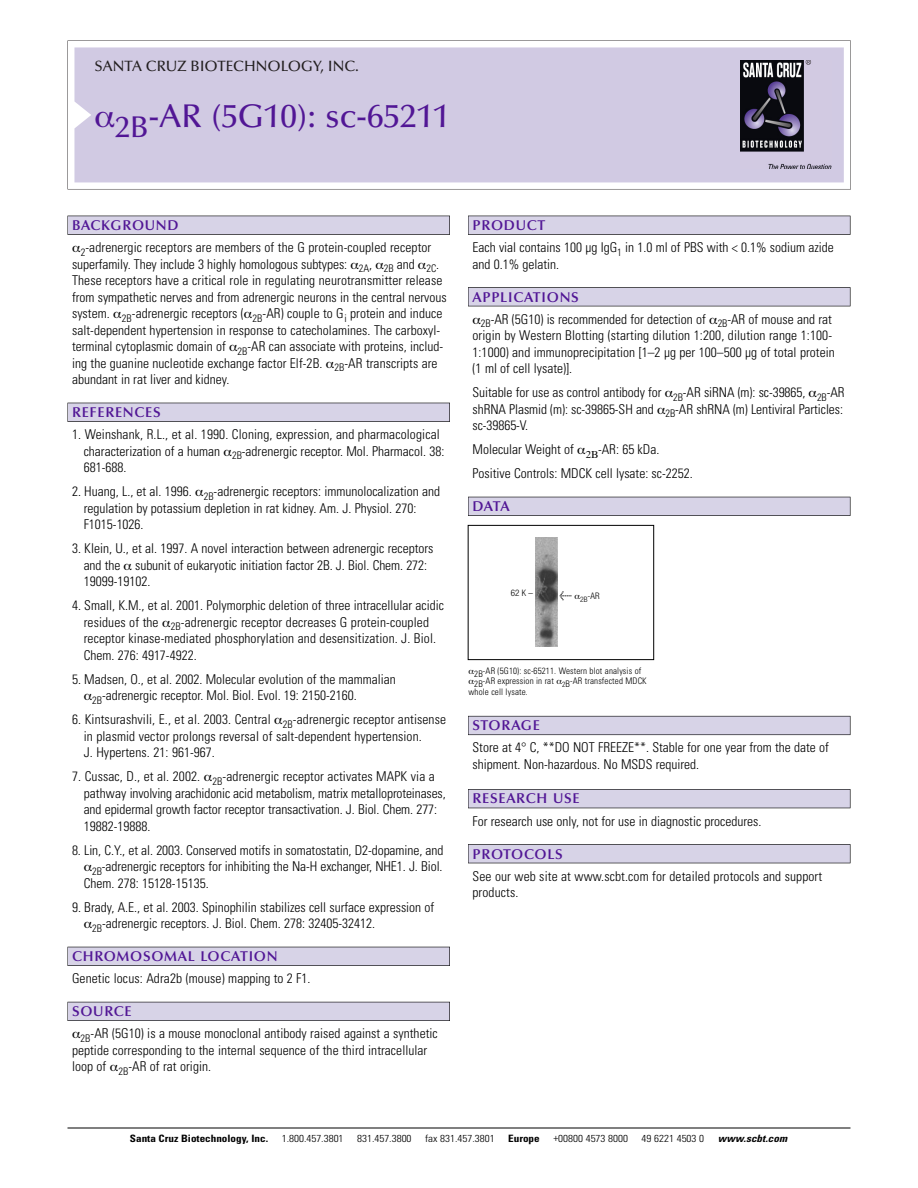
<style>
.page{position:relative;width:918px;height:1188px;background:#fff}
.page>*{position:absolute;margin:0;border:0;box-sizing:border-box;transform-origin:0 0}
.t1{font:500 33px "Optima";color:#511695}
.t2{font:500 15px "Optima";color:#231f20}
.t3{font:600 14.25px "Optima";letter-spacing:.05em;color:#511695}
.t4{font:300 condensed 13.5px/16.5px "Univers";color:#000}
.t5{font:300 condensed 10.2px "Univers";color:#000;scale:1.1 1}
.t6{font:700 condensed 10.2px "Univers";color:#000;scale:1.1 1}
.t7{font:italic 700 condensed 10.2px "Univers";letter-spacing:.005em;color:#000;scale:1.1 1}
.t8{font:300 condensed 9px "Univers";letter-spacing:.015em;color:#000}
.t9{font:300 condensed 9px "Helvetica Neue";color:#000}
.s1{font-family:"Meta Plus";font-weight:400;font-stretch:normal;font-size:10.5px}
</style>
<div class="page">
<svg style="left:68px;top:40px;width:783px;height:149px"></svg>
<div style="left:74px;top:47px;width:770px;height:135px;background:#d1cae3"></div>
<img style="left:741px;top:60px;width:90px;height:108px">
<div style="left:68px;top:216px;width:382px;height:19px;background:#525155"></div>
<div style="left:68px;top:216px;width:381px;height:18px;background:#d7d3e7"></div>
<div style="left:68px;top:403px;width:382px;height:19px;background:#515055"></div>
<div style="left:68px;top:403px;width:381px;height:18px;background:#d7d3e7"></div>
<div style="left:68px;top:947px;width:382px;height:19px;background:#525158"></div>
<div style="left:68px;top:947px;width:381px;height:18px;background:#d7d3e7"></div>
<div style="left:68px;top:1002px;width:382px;height:19px;background:#54535a"></div>
<div style="left:68px;top:1002px;width:381px;height:18px;background:#d7d3e7"></div>
<div style="left:468px;top:216px;width:382px;height:19px;background:#525155"></div>
<div style="left:468px;top:216px;width:382px;height:18px;background:#d7d3e7"></div>
<div style="left:468px;top:287px;width:382px;height:19px;background:#525155"></div>
<div style="left:468px;top:288px;width:382px;height:18px;background:#d7d3e7"></div>
<div style="left:468px;top:497px;width:382px;height:19px;background:#525158"></div>
<div style="left:468px;top:497px;width:382px;height:18px;background:#d7d3e7"></div>
<div style="left:468px;top:716px;width:382px;height:19px;background:#66646e"></div>
<div style="left:468px;top:716px;width:382px;height:18px;background:#d7d3e7"></div>
<div style="left:468px;top:789px;width:382px;height:19px;background:#525158"></div>
<div style="left:468px;top:790px;width:382px;height:18px;background:#d7d3e7"></div>
<div style="left:468px;top:844px;width:382px;height:19px;background:#525156"></div>
<div style="left:468px;top:845px;width:382px;height:18px;background:#d7d3e7"></div>
<hr style="left:68px;top:1128px;width:782px;height:1px;background:#000">
<div style="left:468px;top:525px;width:186px;height:135px;border:1px solid #000"></div>
<img style="left:535px;top:537px;width:22px;height:110px">
<svg style="left:96px;top:112px;width:18px;height:16px"></svg>
<p class="t2" style="left:94px;top:61px;width:266px">SANTA CRUZ BIOTECHNOLOGY, INC.</p>
<h1 class="t1" style="left:115px;top:103px;width:336px"><sub>2B</sub>-AR (5G10): sc-65211</h1>
<p class="t3" style="left:72px;top:219px;width:108px">BACKGROUND</p>
<p class="t4" style="left:72px;top:240px;width:376px;text-indent:9px"><sub>2</sub>-adrenergic receptors are members of the G protein-coupled receptor superfamily. They include 3 highly homologous subtypes: <sub>2A</sub>, <sub>2B</sub> and <sub>2C</sub>.<br>These receptors have a critical role in regulating neurotransmitter release from sympathetic nerves and from adrenergic neurons in the central nervous system. <sub>2B</sub>-adrenergic receptors ( <sub>2B</sub>-AR) couple to G<sub>i</sub> protein and induce salt-dependent hypertension in response to catecholamines. The carboxyl&shy;terminal cytoplasmic domain of <sub>2B</sub>-AR can associate with proteins, includ&shy;ing the guanine nucleotide exchange factor Elf-2B. <sub>2B</sub>-AR transcripts are abundant in rat liver and kidney.</p>
<p class="t3" style="left:72px;top:407px;width:90px">REFERENCES</p>
<p class="t4" style="left:84px;top:427px;width:362px;text-indent:-12px">1. Weinshank, R.L., et al. 1990. Cloning, expression, and pharmacological characterization of a human <sub>2B</sub>-adrenergic receptor. Mol. Pharmacol. 38:<br>681-688.</p>
<p class="t4" style="left:84px;top:484px;width:358px;text-indent:-12px">2. Huang, L., et al. 1996. <sub>2B</sub>-adrenergic receptors: immunolocalization and regulation by potassium depletion in rat kidney. Am. J. Physiol. 270:<br>F1015-1026.</p>
<p class="t4" style="left:84px;top:541px;width:351px;text-indent:-12px">3. Klein, U., et al. 1997. A novel interaction between adrenergic receptors and the subunit of eukaryotic initiation factor 2B. J. Biol. Chem. 272:<br>19099-19102.</p>
<p class="t4" style="left:84px;top:598px;width:362px;text-indent:-12px">4. Small, K.M., et al. 2001. Polymorphic deletion of three intracellular acidic residues of the <sub>2B</sub>-adrenergic receptor decreases G protein-coupled receptor kinase-mediated phosphorylation and desensitization. J. Biol.<br>Chem. 276: 4917-4922.</p>
<p class="t4" style="left:92px;top:672px;width:305px;text-indent:-20px">5. Madsen, O., et al. 2002. Molecular evolution of the mammalian<br><sub>2B</sub>-adrenergic receptor. Mol. Biol. Evol. 19: 2150-2160.</p>
<p class="t4" style="left:84px;top:712px;width:364px;text-indent:-12px">6. Kintsurashvili, E., et al. 2003. Central <sub>2B</sub>-adrenergic receptor antisense in plasmid vector prolongs reversal of salt-dependent hypertension.<br>J. Hypertens. 21: 961-967.</p>
<p class="t4" style="left:84px;top:769px;width:364px;text-indent:-12px">7. Cussac, D., et al. 2002. <sub>2B</sub>-adrenergic receptor activates MAPK via a pathway involving arachidonic acid metabolism, matrix metalloproteinases, and epidermal growth factor receptor transactivation. J. Biol. Chem. 277:<br>19882-19888.</p>
<p class="t4" style="left:72px;top:843px;width:373px">8. Lin, C.Y., et al. 2003. Conserved motifs in somatostatin, D2-dopamine, and</p>
<p class="t4" style="left:92px;top:859px;width:352px"><sub>2B</sub>-adrenergic receptors for inhibiting the Na-H exchanger, NHE1. J. Biol.</p>
<p class="t4" style="left:84px;top:876px;width:126px">Chem. 278: 15128-15135.</p>
<p class="t4" style="left:92px;top:900px;width:344px;text-indent:-20px">9. Brady, A.E., et al. 2003. Spinophilin stabilizes cell surface expression of<br><sub>2B</sub>-adrenergic receptors. J. Biol. Chem. 278: 32405-32412.</p>
<p class="t3" style="left:72px;top:951px;width:207px">CHROMOSOMAL LOCATION</p>
<p class="t4" style="left:72px;top:971px;width:240px">Genetic locus: Adra2b (mouse) mapping to 2 F1.</p>
<p class="t3" style="left:72px;top:1006px;width:61px">SOURCE</p>
<p class="t4" style="left:72px;top:1026px;width:367px;text-indent:9px"><sub>2B</sub>-AR (5G10) is a mouse monoclonal antibody raised against a synthetic peptide corresponding to the internal sequence of the third intracellular loop of <sub>2B</sub>-AR of rat origin.</p>
<p class="t3" style="left:473px;top:219px;width:74px">PRODUCT</p>
<p class="t4" style="left:473px;top:240px;width:363px">Each vial contains 100 µg IgG<sub>1</sub> in 1.0 ml of PBS with &lt; 0.1% sodium azide and 0.1% gelatin.</p>
<p class="t3" style="left:473px;top:291px;width:108px">APPLICATIONS</p>
<p class="t4" style="left:473px;top:312px;width:364px;text-indent:8px"><sub>2B</sub>-AR (5G10) is recommended for detection of <sub>2B</sub>-AR of mouse and rat origin by Western Blotting (starting dilution 1:200, dilution range 1:100- 1:1000) and immunoprecipitation [1–2 µg per 100–500 µg of total protein (1 ml of cell lysate)].</p>
<p class="t4" style="left:473px;top:385px;width:374px">Suitable for use as control antibody for <sub>2B</sub>-AR siRNA (m): sc-39865, <sub>2B</sub>-AR shRNA Plasmid (m): sc-39865-SH and <sub>2B</sub>-AR shRNA (m) Lentiviral Particles: sc-39865-V.</p>
<p class="t4" style="left:473px;top:442px;width:103px">Molecular Weight of</p>
<p class="t4" style="left:473px;top:439px;width:222px;line-height:24px;text-indent:126px">-AR: 65 kDa.<br>Positive Controls: MDCK cell lysate: sc-2252.</p>
<p class="t3" style="left:473px;top:501px;width:39px">DATA</p>
<p class="t9" style="left:511px;top:590px;width:24px">62K–</p>
<p class="t9" style="left:559px;top:593px;width:42px"><span class="s1">&lt;</span> <sub>2B</sub>-AR</p>
<p class="t8" style="left:474px;top:668px;width:169px">2B-AR (5G10): sc-65211. Western blot analysis of</p>
<p class="t8" style="left:474px;top:678px;width:174px">2B-AR expression in rat <sub>2</sub>B-AR transfected MDCK</p>
<p class="t8" style="left:468px;top:689px;width:61px">whole cell lysate.</p>
<p class="t3" style="left:473px;top:720px;width:69px">STORAGE</p>
<p class="t4" style="left:473px;top:740px;width:358px">Store at 4° C, **DO NOT FREEZE**. Stable for one year from the date of shipment. Non-hazardous. No MSDS required.</p>
<p class="t3" style="left:473px;top:793px;width:109px">RESEARCH USE</p>
<p class="t4" style="left:473px;top:814px;width:290px">For research use only, not for use in diagnostic procedures.</p>
<p class="t3" style="left:473px;top:848px;width:92px">PROTOCOLS</p>
<p class="t4" style="left:473px;top:869px;width:351px">See our web site at www.scbt.com for detailed protocols and support products.</p>
<p class="t6" style="left:130px;top:1135px;width:127px">Santa Cruz Biotechnology, Inc.</p>
<p class="t5" style="left:282px;top:1135px;width:58px">1.800.457.3801</p>
<p class="t5" style="left:357px;top:1135px;width:51px">831.457.3800</p>
<p class="t5" style="left:425px;top:1135px;width:65px">fax 831.457.3801</p>
<p class="t6" style="left:508px;top:1135px;width:30px">Europe</p>
<p class="t5" style="left:553px;top:1135px;width:69px">+00800 4573 8000</p>
<p class="t5" style="left:642px;top:1135px;width:58px">49 6221 4503 0</p>
<p class="t7" style="left:718px;top:1135px;width:64px">www.scbt.com</p>
</div>
